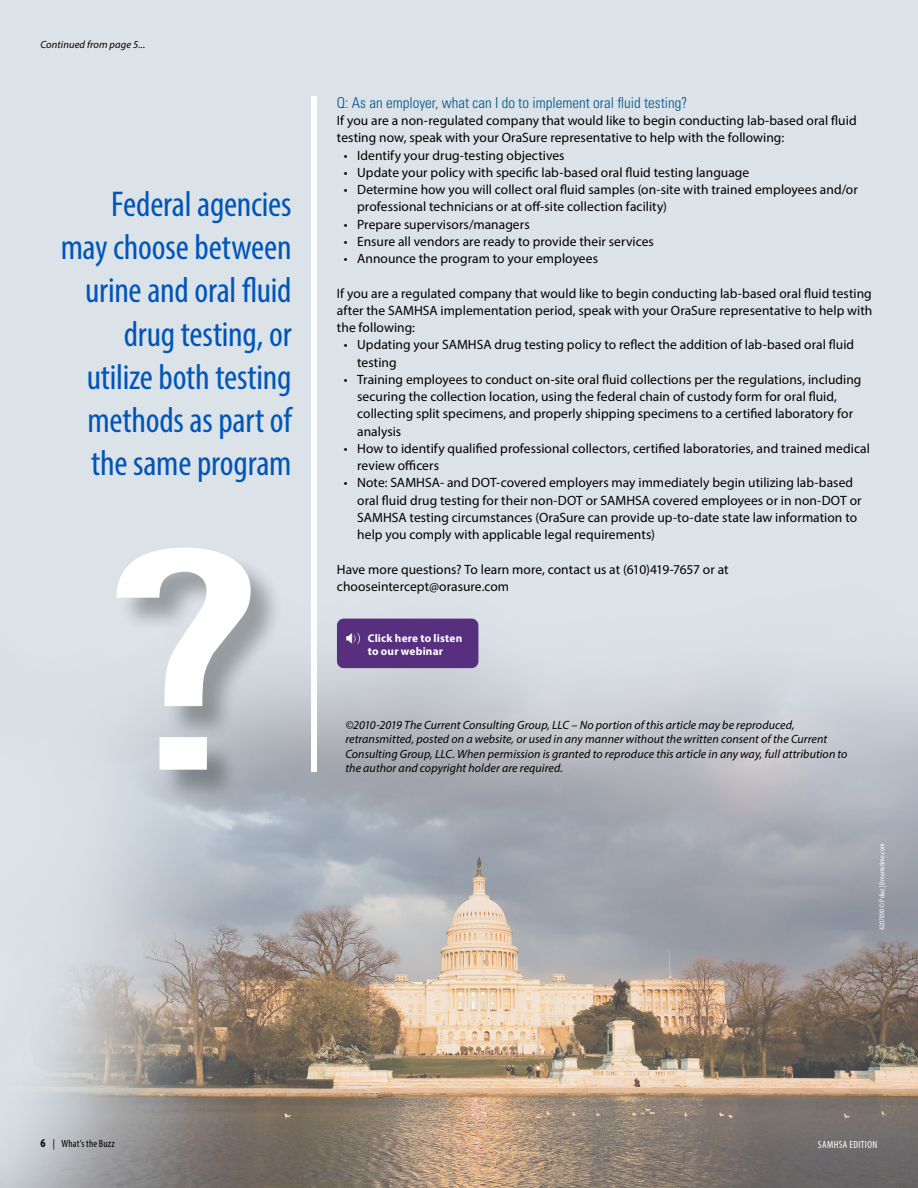
<style>
.page{position:relative;width:918px;height:1188px;background:#dbe2e8}
.page>*{position:absolute;margin:0;border:0;box-sizing:border-box;transform-origin:0 0}
.Article_Title{font:301.2px "Cg Alpin Gth No 2";color:#fff;scale:1.5 1}
.Callout{font:condensed 36px/43.2px "Myriad Pro";letter-spacing:-.005em;color:#0055b8;text-align:right}
.Sidebar_Body{font:300 condensed 15px "Univers";color:#005487}
.Body{font:13.5px/17.2px "Myriad Pro";letter-spacing:.005em;color:#000}
.Disclaimer{font:italic 12px/14.4px "Myriad Pro";letter-spacing:.005em;color:#000}
.Hyperlink{font:700 11.25px/13.5px "Myriad Pro";letter-spacing:.015em;color:#fff}
.Disclaimer-2{font:italic 10.5px "Myriad Pro";letter-spacing:.015em;color:#000}
.t1{font:condensed 10.5px "Myriad Pro";letter-spacing:.015em;color:#000}
.t2{font:condensed 10.5px "Myriad Pro";letter-spacing:.035em;color:#fff}
.t3{font:condensed 7.5px "Myriad Pro";letter-spacing:.02em;color:#fff}
.s1{font-weight:700;font-size:12px}
</style>
<div class="page">
<img style="left:0;top:618px;width:918px;height:570px">
<div style="left:337px;top:619px;width:141px;height:49px;background:#582f7f;border-radius:7px"></div>
<div style="left:311px;top:96px;width:6px;height:676px;background:#fff"></div>
<div style="left:119px;top:550px;width:165px;height:254px;background:#000;opacity:.3"></div>
<svg style="left:353px;top:633px;width:7px;height:12px"></svg>
<p class="Disclaimer-2" style="left:40px;top:38px;width:106px">Continued from page 5...</p>
<p class="Callout" style="left:61px;top:182px;width:232px">Federal agencies may choose between urine and oral fluid drug testing, or utilize both testing methods as part of the same program</p>
<p class="Article_Title" style="left:105px;top:484px;width:108px">?</p>
<p class="Sidebar_Body" style="left:337px;top:94px;width:352px">Q: As an employer, what can I do to implement oral fluid testing?</p>
<p class="Body" style="left:337px;top:112px;width:521px">If you are a non-regulated company that would like to begin conducting lab-based oral fluid testing now, speak with your OraSure representative to help with the following:</p>
<p class="Body" style="left:344px;top:146px;width:222px">• Identify your drug-testing objectives</p>
<p class="Body" style="left:344px;top:164px;width:407px">• Update your policy with specific lab-based oral fluid testing language</p>
<p class="Body" style="left:357px;top:181px;width:502px;text-indent:-14px">• Determine how you will collect oral fluid samples (on-site with trained employees and/or professional technicians or at off-site collection facility)</p>
<p class="Body" style="left:344px;top:215px;width:188px">• Prepare supervisors/managers</p>
<p class="Body" style="left:344px;top:233px;width:312px">• Ensure all vendors are ready to provide their services</p>
<p class="Body" style="left:344px;top:250px;width:256px">• Announce the program to your employees</p>
<p class="Body" style="left:337px;top:284px;width:537px;text-align:justify">If you are a regulated company that would like to begin conducting lab-based oral fluid testing after the SAMHSA implementation period, speak with your OraSure representative to help with the following:</p>
<p class="Body" style="left:357px;top:336px;width:498px;text-indent:-14px">• Updating your SAMHSA drug testing policy to reflect the addition of lab-based oral fluid testing</p>
<p class="Body" style="left:357px;top:371px;width:506px;text-indent:-14px">• Training employees to conduct on-site oral fluid collections per the regulations, including securing the collection location, using the federal chain of custody form for oral fluid, collecting split specimens, and properly shipping specimens to a certified laboratory for analysis</p>
<p class="Body" style="left:357px;top:440px;width:514px;text-indent:-14px">• How to identify qualified professional collectors, certified laboratories, and trained medical review officers</p>
<p class="Body" style="left:357px;top:474px;width:506px;text-indent:-14px">• Note: SAMHSA- and DOT-covered employers may immediately begin utilizing lab-based oral fluid drug testing for their non-DOT or SAMHSA covered employees or in non-DOT or SAMHSA testing circumstances (OraSure can provide up-to-date state law information to help you comply with applicable legal requirements)</p>
<p class="Body" style="left:337px;top:560px;width:393px">Have more questions? To learn more, contact us at (610)419-7657 or at chooseintercept@orasure.com</p>
<p class="Hyperlink" style="left:368px;top:631px;width:96px">Click here to listen to our webinar</p>
<p class="Disclaimer" style="left:345px;top:717px;width:504px">©2010-2019 The Current Consulting Group, LLC – No portion of this article may be reproduced, retransmitted, posted on a website, or used in any manner without the written consent of the Current Consulting Group, LLC. When permission is granted to reproduce this article in any way, full attribution to the author and copyright holder are required.</p>
<p class="t3" style="left:878px;top:930px;width:88px;rotate:-90deg">4207890 © Pdiaz | Dreamstime.com</p>
<p class="t1" style="left:40px;top:1137px;width:76px"><span class="s1">6</span> | What’s the Buzz</p>
<p class="t2" style="left:818px;top:1138px;width:61px">SAMHSA EDITION</p>
</div>
